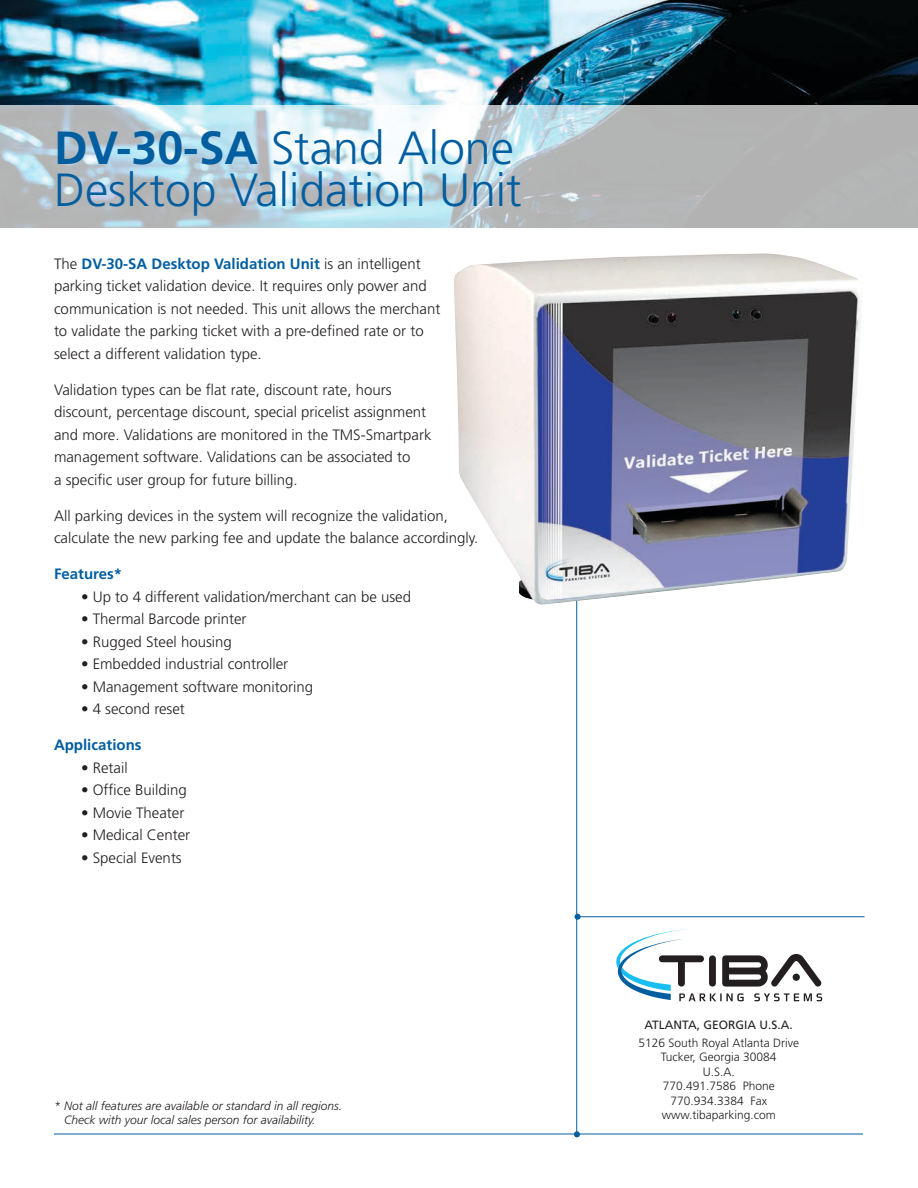
<style>
.page{position:relative;width:918px;height:1188px;background:#fff}
.page>*{position:absolute;margin:0;border:0;box-sizing:border-box;transform-origin:0 0}
.t1{font:300 46.5px/42px "Frutiger";color:#035e9f}
.t2{font:300 15px/22.5px "Frutiger";color:#231f20}
.t3{font:700 15px "Frutiger";color:#035e9f}
.t4{font:300 12px/14.4px "Frutiger";color:#231f20;text-align:center}
.t5{font:italic 300 12px/14.4px "Frutiger";color:#231f20}
.t6{font:12px "Frutiger";color:#231f20}
.s1{font-weight:700}
.s2{font-weight:700;color:#035e9f}
</style>
<div class="page">
<hr style="left:576px;top:600px;width:1px;height:534px;background:#035e9f">
<hr style="left:54px;top:1134px;width:809px;height:1px;background:#035e9f">
<svg style="left:574px;top:1131px;width:6px;height:6px"></svg>
<img style="left:0;top:0;width:918px;height:105px">
<svg style="left:0;top:105px;width:918px;height:123px;fill:#b3b7b8"></svg>
<svg style="left:616px;top:929px;width:206px;height:72px"></svg>
<hr style="left:578px;top:916px;width:287px;height:1px;background:#035e9f">
<svg style="left:575px;top:914px;width:6px;height:6px"></svg>
<img style="left:454px;top:253px;width:407px;height:352px">
<h1 class="t1" style="left:54px;top:127px;width:469px"><span class="s1">DV-30-SA</span> Stand Alone<br>Desktop Validation Unit</h1>
<p class="t2" style="left:54px;top:252px;width:388px">The <span class="s2">DV-30-SA Desktop Validation Unit</span> is an intelligent parking ticket validation device. It requires only power and communication is not needed. This unit allows the merchant to validate the parking ticket with a pre-defined rate or to select a different validation type.</p>
<p class="t2" style="left:54px;top:378px;width:379px">Validation types can be flat rate, discount rate, hours discount, percentage discount, special pricelist assignment and more. Validations are monitored in the TMS-Smartpark management software. Validations can be associated to<br>a specific user group for future billing.</p>
<p class="t2" style="left:54px;top:504px;width:426px">All parking devices in the system will recognize the validation, calculate the new parking fee and update the balance accordingly.</p>
<p class="t3" style="left:54px;top:565px;width:70px">Features*</p>
<p class="t2" style="left:81px;top:585px;width:332px">• Up to 4 different validation/merchant can be used</p>
<p class="t2" style="left:81px;top:608px;width:167px">• Thermal Barcode printer</p>
<p class="t2" style="left:81px;top:630px;width:152px">• Rugged Steel housing</p>
<p class="t2" style="left:81px;top:653px;width:209px">• Embedded industrial controller</p>
<p class="t2" style="left:81px;top:675px;width:234px">• Management software monitoring</p>
<p class="t2" style="left:81px;top:698px;width:105px">• 4 second reset</p>
<p class="t3" style="left:54px;top:736px;width:89px">Applications</p>
<p class="t2" style="left:81px;top:756px;width:48px">• Retail</p>
<p class="t2" style="left:81px;top:779px;width:107px">• Office Building</p>
<p class="t2" style="left:81px;top:801px;width:105px">• Movie Theater</p>
<p class="t2" style="left:81px;top:824px;width:111px">• Medical Center</p>
<p class="t2" style="left:81px;top:846px;width:102px">• Special Events</p>
<p class="t5" style="left:64px;top:1099px;width:280px;text-indent:-10px">* Not all features are available or standard in all regions.<br>Check with your local sales person for availability.</p>
<p class="t6" style="left:645px;top:1018px;width:150px">ATLANTA, GEORGIA U.S.A.</p>
<p class="t4" style="left:638px;top:1036px;width:162px">5126 South Royal Atlanta Drive<br>Tucker, Georgia 30084<br>U.S.A.<br>770.491.7586 Phone<br>770.934.3384 Fax www.tibaparking.com</p>
</div>
